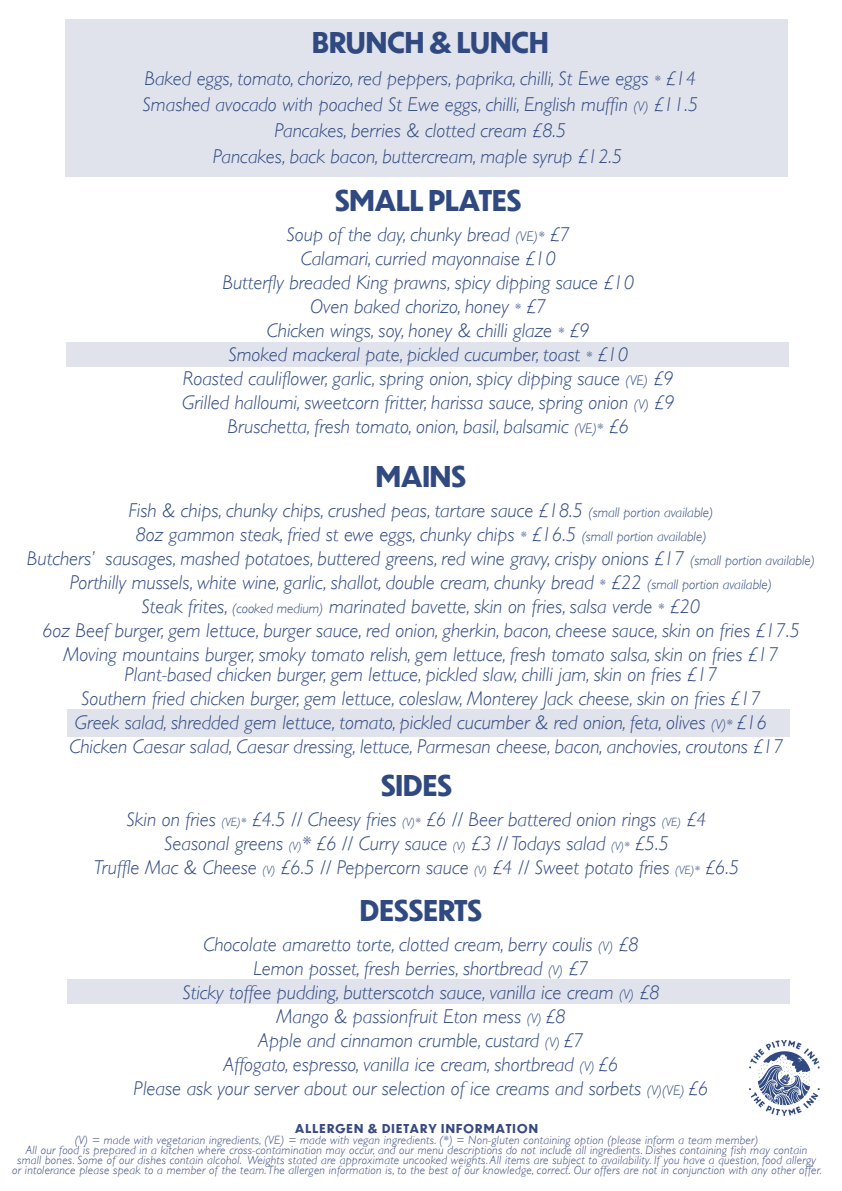
<style>
.page{position:relative;width:842px;height:1191px;background:#fff}
.page>*{position:absolute;margin:0;border:0;box-sizing:border-box;transform-origin:0 0}
.t1{font:700 28px "Dunbar Tall";color:#304a81}
.t2{font:italic 300 20px/24px "Gill Sans";color:#304a81;text-align:center}
.t3{font:italic 300 12px/10px "Gill Sans";letter-spacing:.02em;color:#374982;text-align:center}
.t4{font:700 12px "Dunbar Tall";letter-spacing:.1em;color:#374982}
.s1{font-size:14px}
.s2{font-size:12px}
</style>
<div class="page">
<div style="left:68px;top:979px;width:722px;height:25px;background:#e1e3ec"></div>
<div style="left:67px;top:710px;width:723px;height:27px;background:#e1e3ec"></div>
<div style="left:66px;top:19px;width:722px;height:158px;background:#e1e3ec"></div>
<svg style="left:749px;top:1040px;width:71px;height:75px"></svg>
<div style="left:66px;top:342px;width:723px;height:24px;background:#e1e3ec"></div>
<h1 class="t1" style="left:312px;top:28px;width:238px">BRUNCH &amp; LUNCH</h1>
<p class="t2" style="left:143px;top:65px;width:557px;line-height:26px">Baked eggs, tomato, chorizo, red peppers, paprika, chilli, St Ewe eggs <span class="s1">*</span> £14<br>Smashed avocado with poached St Ewe eggs, chilli, English muffin <span class="s1">(V)</span> £11.5<br>Pancakes, berries &amp; clotted cream £8.5<br>Pancakes, back bacon, buttercream, maple syrup £12.5</p>
<h1 class="t1" style="left:335px;top:186px;width:188px">SMALL PLATES</h1>
<p class="t2" style="left:182px;top:222px;width:494px">Soup of the day, chunky bread <span class="s1">(VE)*</span> £7<br>Calamari, curried mayonnaise £10<br>Butterfly breaded King prawns, spicy dipping sauce £10<br>Oven baked chorizo, honey <span class="s1">*</span> £7<br>Chicken wings, soy, honey &amp; chilli glaze <span class="s1">*</span> £9<br>Smoked mackeral pate, pickled cucumber, toast <span class="s1">*</span> £10<br>Roasted cauliflower, garlic, spring onion, spicy dipping sauce <span class="s1">(VE)</span> £9<br>Grilled halloumi, sweetcorn fritter, harissa sauce, spring onion <span class="s1">(V)</span> £9<br>Bruschetta, fresh tomato, onion, basil, balsamic <span class="s1">(VE)*</span> £6</p>
<h1 class="t1" style="left:376px;top:462px;width:92px">MAINS</h1>
<p class="t2" style="left:27px;top:498px;width:789px">Fish &amp; chips, chunky chips, crushed peas, tartare sauce £18.5 <span class="s1">(small portion available)<br></span>8oz gammon steak, fried st ewe eggs, chunky chips <span class="s1">*</span> £16.5 <span class="s1">(small portion available)<br></span>Butchers’ sausages, mashed potatoes, buttered greens, red wine gravy, crispy onions £17 <span class="s1">(small portion available)<br></span>Porthilly mussels, white wine, garlic, shallot, double cream, chunky bread <span class="s1">*</span> £22 <span class="s1">(small portion available)<br></span>Steak frites, <span class="s1">(cooked medium)</span> marinated bavette, skin on fries, salsa verde <span class="s1">*</span> £20<br>6oz Beef burger, gem lettuce, burger sauce, red onion, gherkin, bacon, cheese sauce, skin on fries £17.5<br>Moving mountains burger, smoky tomato relish, gem lettuce, fresh tomato salsa, skin on fries £17</p>
<p class="t2" style="left:69px;top:662px;width:716px">Plant-based chicken burger, gem lettuce, pickled slaw, chilli jam, skin on fries £17<br>Southern fried chicken burger, gem lettuce, coleslaw, Monterey Jack cheese, skin on fries £17<br>Greek salad, shredded gem lettuce, tomato, pickled cucumber &amp; red onion, feta, olives <span class="s1">(V)*</span> £16<br>Chicken Caesar salad, Caesar dressing, lettuce, Parmesan cheese, bacon, anchovies, croutons £17</p>
<h1 class="t1" style="left:381px;top:771px;width:72px">SIDES</h1>
<p class="t2" style="left:94px;top:807px;width:647px">Skin on fries <span class="s2">(VE)*</span> £4.5 // Cheesy fries <span class="s2">(V)*</span> £6 // Beer battered onion rings <span class="s2">(VE)</span> £4<br>Seasonal greens <span class="s2">(V)</span>* £6 // Curry sauce <span class="s2">(V)</span> £3 // Todays salad <span class="s2">(V)*</span> £5.5<br>Truffle Mac &amp; Cheese <span class="s2">(V)</span> £6.5 // Peppercorn sauce <span class="s2">(V)</span> £4 // Sweet potato fries <span class="s2">(VE)*</span> £6.5</p>
<h1 class="t1" style="left:360px;top:895px;width:123px">DESSERTS</h1>
<p class="t2" style="left:134px;top:932px;width:576px">Chocolate amaretto torte, clotted cream, berry coulis <span class="s1">(V)</span> £8<br>Lemon posset, fresh berries, shortbread <span class="s1">(V)</span> £7<br>Sticky toffee pudding, butterscotch sauce, vanilla ice cream <span class="s1">(V)</span> £8<br>Mango &amp; passionfruit Eton mess <span class="s1">(V)</span> £8<br>Apple and cinnamon crumble, custard <span class="s1">(V)</span> £7<br>Affogato, espresso, vanilla ice cream, shortbread <span class="s1">(V)</span> £6<br>Please ask your server about our selection of ice creams and sorbets <span class="s1">(V)(VE)</span> £6</p>
<p class="t4" style="left:295px;top:1122px;width:244px">ALLERGEN &amp; DIETARY INFORMATION</p>
<p class="t3" style="left:12px;top:1135px;width:811px">(V) = made with vegetarian ingredients, (VE) = made with vegan ingredients. (*) = Non-gluten containing option (please inform a team member)<br>All our food is prepared in a kitchen where cross-contamination may occur, and our menu descriptions do not include all ingredients. Dishes containing fish may contain<br>small bones. Some of our dishes contain alcohol. Weights stated are approximate uncooked weights. All items are subject to availability. If you have a question, food allergy or intolerance please speak to a member of the team. The allergen information is, to the best of our knowledge, correct. Our offers are not in conjunction with any other offer.</p>
</div>
